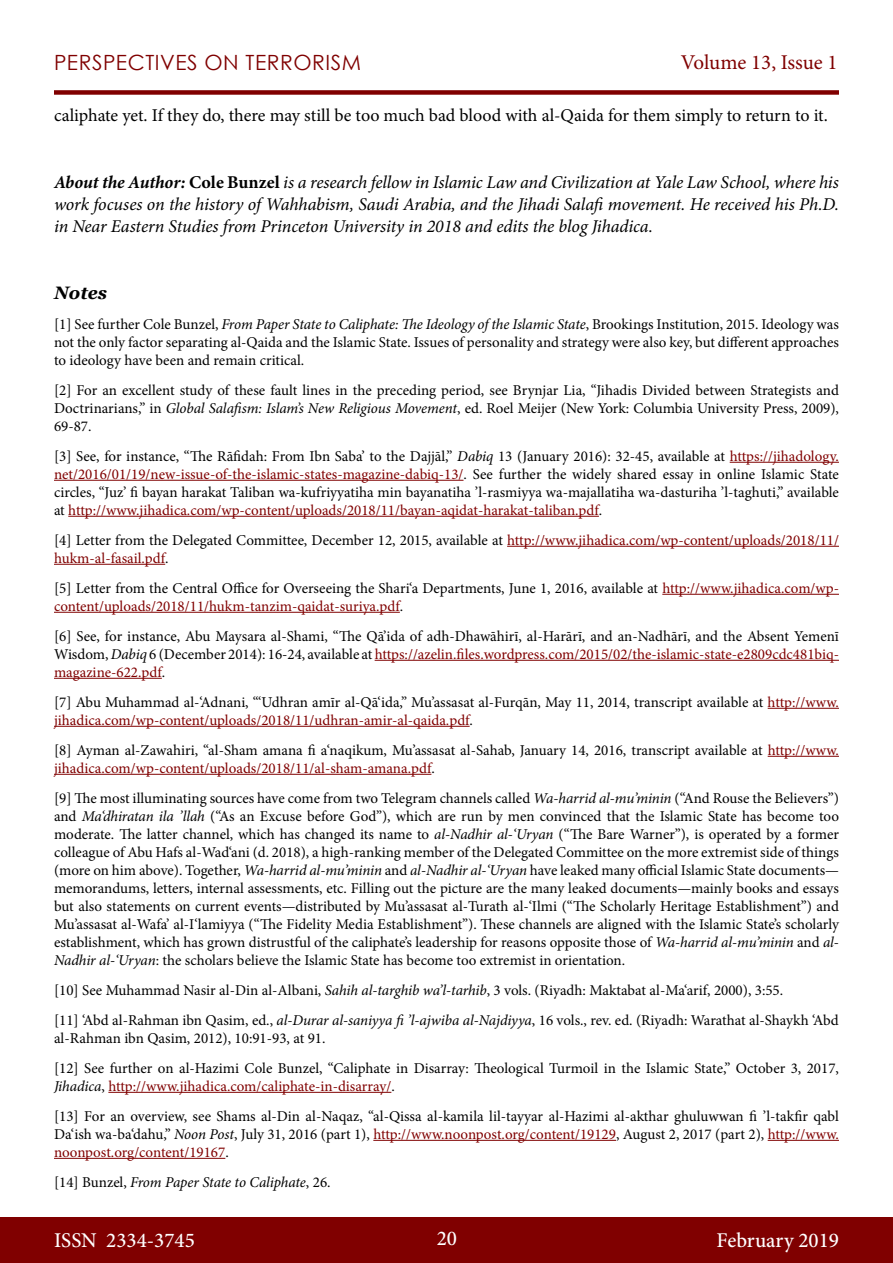
<style>
.page{position:relative;width:893px;height:1263px;background:#fff}
.page>*{position:absolute;margin:0;border:0;box-sizing:border-box;transform-origin:0 0}
.t1{font:500 21px "Minion Pro";color:#fff}
.t2{font:21px "Century Gothic";letter-spacing:.025em;color:#800000}
.t3{font:21px "Minion Pro";letter-spacing:-.005em;color:#800000}
.t4{font:italic 18px/21.6px "Minion Pro";letter-spacing:-.005em;color:#000;text-align:justify}
.t5{font:18px "Minion Pro";color:#000}
.t6{font:italic 700 18px "Georgia";color:#000}
.t7{font:15px/18px "Minion Pro";color:#000}
.t8{font:15px/18px "Minion Pro";color:#800000}
.t9{font:italic 15px "Minion Pro";letter-spacing:-.01em;color:#000}
.s1{font-weight:700}
.s2{font-weight:700;font-style:normal}
.s3{font-style:italic}
.s4{color:#800000}
.s5{color:#000}
.s6{font-style:italic;color:#000}
.s7{font-style:normal}
</style>
<div class="page">
<div style="left:0;top:1217px;width:893px;height:46px;background:#800000"></div>
<div style="left:54px;top:90px;width:785px;height:5px;background:#800000"></div>
<hr style="left:730px;top:462px;width:109px;height:1px;background:#800000">
<hr style="left:54px;top:480px;width:409px;height:1px;background:#800000">
<hr style="left:68px;top:516px;width:531px;height:1px;background:#800000">
<hr style="left:507px;top:546px;width:332px;height:1px;background:#800000">
<hr style="left:54px;top:564px;width:111px;height:1px;background:#800000">
<hr style="left:662px;top:594px;width:177px;height:1px;background:#800000">
<hr style="left:54px;top:612px;width:346px;height:1px;background:#800000">
<hr style="left:375px;top:660px;width:464px;height:1px;background:#800000">
<hr style="left:54px;top:678px;width:108px;height:1px;background:#800000">
<hr style="left:768px;top:708px;width:71px;height:1px;background:#800000">
<hr style="left:54px;top:726px;width:416px;height:1px;background:#800000">
<hr style="left:768px;top:756px;width:71px;height:1px;background:#800000">
<hr style="left:54px;top:774px;width:377px;height:1px;background:#800000">
<hr style="left:108px;top:1092px;width:283px;height:1px;background:#800000">
<hr style="left:373px;top:1140px;width:243px;height:1px;background:#800000">
<hr style="left:768px;top:1140px;width:71px;height:1px;background:#800000">
<hr style="left:54px;top:1158px;width:171px;height:1px;background:#800000">
<h1 class="t2" style="left:54px;top:47px;width:309px">PERSPECTIVES ON TERRORISM</h1>
<h1 class="t3" style="left:681px;top:48px;width:158px">Volume 13, Issue 1</h1>
<p class="t5" style="left:54px;top:103px;width:775px">caliphate yet. If they do, there may still be too much bad blood with al-Qaida for them simply to return to it.</p>
<p class="t4" style="left:54px;top:172px;width:786px"><span class="s1">About the Author:</span> <span class="s2">Cole Bunzel</span> is a research fellow in Islamic Law and Civilization at Yale Law School, where his work focuses on the history of Wahhabism, Saudi Arabia, and the Jihadi Salafi movement. He received his Ph.D. in Near Eastern Studies from Princeton University in 2018 and edits the blog Jihadica.</p>
<p class="t6" style="left:54px;top:281px;width:55px">Notes</p>
<p class="t7" style="left:54px;top:315px;width:786px;text-align:justify">[1] See further Cole Bunzel, <span class="s3">From Paper State to Caliphate: The Ideology of the Islamic State</span>, Brookings Institution, 2015. Ideology was not the only factor separating al-Qaida and the Islamic State. Issues of personality and strategy were also key, but different approaches to ideology have been and remain critical.</p>
<p class="t7" style="left:54px;top:381px;width:786px;text-align:justify">[2] For an excellent study of these fault lines in the preceding period, see Brynjar Lia, “Jihadis Divided between Strategists and Doctrinarians,” in <span class="s3">Global Salafism: Islam’s New Religious Movement</span>, ed. Roel Meijer (New York: Columbia University Press, 2009), 69-87.</p>
<p class="t7" style="left:54px;top:447px;width:786px;text-align:justify">[3] See, for instance, “The Rāfidah: From Ibn Saba’ to the Dajjāl,” <span class="s3">Dabiq</span> 13 (January 2016): 32-45, available at <span class="s4">https://jihadology. net/2016/01/19/new-issue-of-the-islamic-states-magazine-dabiq-13/</span>. See further the widely shared essay in online Islamic State circles, “Juz’ fi bayan harakat Taliban wa-kufriyyatiha min bayanatiha ’l-rasmiyya wa-majallatiha wa-dasturiha ’l-taghuti,” available at <span class="s4">http://www.jihadica.com/wp-content/uploads/2018/11/bayan-aqidat-harakat-taliban.pdf</span>.</p>
<p class="t8" style="left:54px;top:531px;width:786px"><span class="s5">[4] Letter from the Delegated Committee, December 12, 2015, available at</span> http://www.jihadica.com/wp-content/uploads/2018/11/ hukm-al-fasail.pdf<span class="s5">.</span></p>
<p class="t7" style="left:54px;top:579px;width:787px">[5] Letter from the Central Office for Overseeing the Shari‘a Departments, June 1, 2016, available at <span class="s4">http://www.jihadica.com/wp&shy;content/uploads/2018/11/hukm-tanzim-qaidat-suriya.pdf</span>.</p>
<p class="t7" style="left:54px;top:627px;width:786px;text-align:justify">[6] See, for instance, Abu Maysara al-Shami, “The Qā’ida of adh-Dhawāhirī, al-Harārī, and an-Nadhārī, and the Absent Yemenī Wisdom, <span class="s3">Dabiq</span> 6 (December 2014): 16-24, available at <span class="s4">https://azelin.files.wordpress.com/2015/02/the-islamic-state-e2809cdc481biq&shy;magazine-622.pdf</span>.</p>
<p class="t7" style="left:54px;top:693px;width:786px">[7] Abu Muhammad al-‘Adnani, “‘Udhran amīr al-Qā‘ida,” Mu’assasat al-Furqān, May 11, 2014, transcript available at <span class="s4">http://www. jihadica.com/wp-content/uploads/2018/11/udhran-amir-al-qaida.pdf</span>.</p>
<p class="t7" style="left:54px;top:741px;width:786px">[8] Ayman al-Zawahiri, “al-Sham amana fi a‘naqikum, Mu’assasat al-Sahab, January 14, 2016, transcript available at <span class="s4">http://www. jihadica.com/wp-content/uploads/2018/11/al-sham-amana.pdf</span>.</p>
<p class="t7" style="left:54px;top:789px;width:787px;text-align:justify">[9] The most illuminating sources have come from two Telegram channels called <span class="s3">Wa-harrid al-mu’minin</span> (“And Rouse the Believers”) and <span class="s3">Ma‘dhiratan ila ’llah</span> (“As an Excuse before God”), which are run by men convinced that the Islamic State has become too moderate. The latter channel, which has changed its name to <span class="s3">al-Nadhir al-‘Uryan</span> (“The Bare Warner”), is operated by a former colleague of Abu Hafs al-Wad‘ani (d. 2018), a high-ranking member of the Delegated Committee on the more extremist side of things (more on him above). Together, <span class="s3">Wa-harrid al-mu’minin</span> and <span class="s3">al-Nadhir al-‘Uryan</span> have leaked many official Islamic State documents— memorandums, letters, internal assessments, etc. Filling out the picture are the many leaked documents—mainly books and essays but also statements on current events—distributed by Mu’assasat al-Turath al-‘Ilmi (“The Scholarly Heritage Establishment”) and Mu’assasat al-Wafa’ al-I‘lamiyya (“The Fidelity Media Establishment”). These channels are aligned with the Islamic State’s scholarly establishment, which has grown distrustful of the caliphate’s leadership for reasons opposite those of <span class="s3">Wa-harrid al-mu’minin</span> and <span class="s3">al-Nadhir al-‘Uryan</span>: the scholars believe the Islamic State has become too extremist in orientation.</p>
<p class="t7" style="left:54px;top:975px;width:786px;line-height:30px">[10] See Muhammad Nasir al-Din al-Albani, <span class="s3">Sahih al-targhib wa’l-tarhib</span>, 3 vols. (Riyadh: Maktabat al-Ma‘arif, 2000), 3:55.<br>[11] ‘Abd al-Rahman ibn Qasim, ed., <span class="s3">al-Durar al-saniyya fi ’l-ajwiba al-Najdiyya</span>, 16 vols., rev. ed. (Riyadh: Warathat al-Shaykh ‘Abd</p>
<p class="t7" style="left:54px;top:1023px;width:786px;line-height:30px">al-Rahman ibn Qasim, 2012), 10:91-93, at 91.<br>[12] See further on al-Hazimi Cole Bunzel, “Caliphate in Disarray: Theological Turmoil in the Islamic State,” October 3, 2017,</p>
<p class="t7" style="left:54px;top:1071px;width:786px;line-height:30px"><span class="s3">Jihadica</span>, <span class="s4">http://www.jihadica.com/caliphate-in-disarray/</span>.<br>[13] For an overview, see Shams al-Din al-Naqaz, “al-Qissa al-kamila lil-tayyar al-Hazimi al-akthar ghuluwwan fi ’l-takfir qabl</p>
<p class="t8" style="left:54px;top:1125px;width:786px"><span class="s5">Da‘ish wa-ba‘dahu,”</span> <span class="s6">Noon Post</span><span class="s5">, July 31, 2016 (part 1),</span> http://www.noonpost.org/content/19129<span class="s5">, August 2, 2017 (part 2),</span> http://www. noonpost.org/content/19167<span class="s5">.</span></p>
<p class="t9" style="left:54px;top:1172px;width:278px"><span class="s7">[14] Bunzel,</span> From Paper State to Caliphate<span class="s7">, 26.</span></p>
<h1 class="t1" style="left:54px;top:1226px;width:142px">ISSN 2334-3745</h1>
<h1 class="t1" style="left:437px;top:1224px;width:22px">20</h1>
<h1 class="t1" style="left:717px;top:1226px;width:124px">February 2019</h1>
</div>
